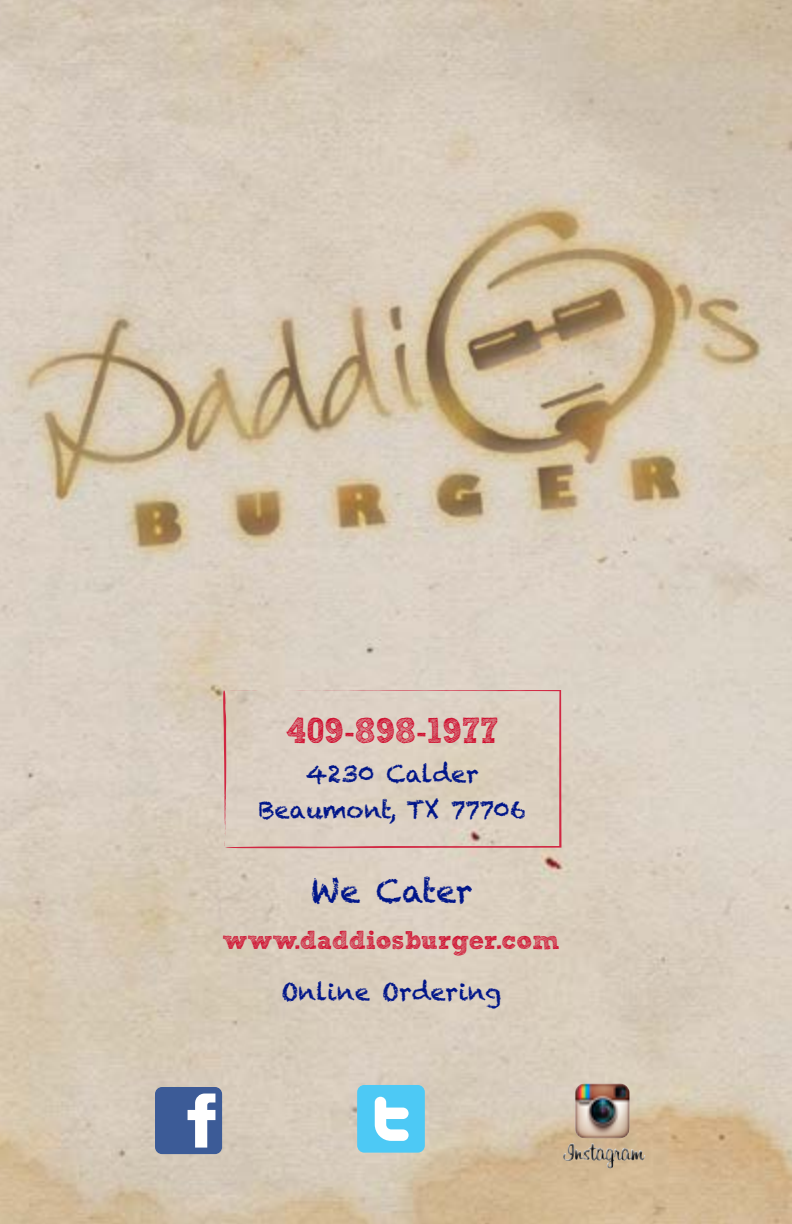
<style>
.page{position:relative;width:792px;height:1224px;background:#fff}
.page>*{position:absolute;margin:0;border:0;box-sizing:border-box;transform-origin:0 0}
.t1{font:36px "Sketch Rockwell";color:#d00a2c}
.t2{font:32px "Chalkduster";letter-spacing:-.01em;color:#001589}
.t3{font:26px "Sketch Rockwell";color:#d00a2c}
.t4{font:24px/36px "Chalkduster";color:#001589;text-align:center}
</style>
<div class="page">
<img style="left:0;top:0;width:792px;height:1224px">
<svg style="left:225px;top:690px;width:336px;height:158px;fill:#dcd0c2"></svg>
<svg style="left:443px;top:690px;width:16px;height:1px"></svg>
<svg style="left:223px;top:690px;width:35px;height:157px"></svg>
<div style="left:155px;top:1087px;width:67px;height:67px;background:#3c5b97;border-radius:7px"></div>
<svg style="left:188px;top:1094px;width:27px;height:54px"></svg>
<div style="left:357px;top:1085px;width:68px;height:68px;background:#4dc9f5;border-radius:7px"></div>
<svg style="left:375px;top:1097px;width:34px;height:44px"></svg>
<img style="left:574px;top:1083px;width:56px;height:85px">
<h1 class="t1" style="left:286px;top:711px;width:214px">409-898-1977</h1>
<p class="t4" style="left:259px;top:756px;width:268px">4230 Calder<br>Beaumont, TX 77706</p>
<h2 class="t2" style="left:311px;top:873px;width:163px">We Cater</h2>
<p class="t3" style="left:222px;top:925px;width:339px">www.daddiosburger.com</p>
<p class="t4" style="left:281px;top:973px;width:222px">Online Ordering</p>
</div>
